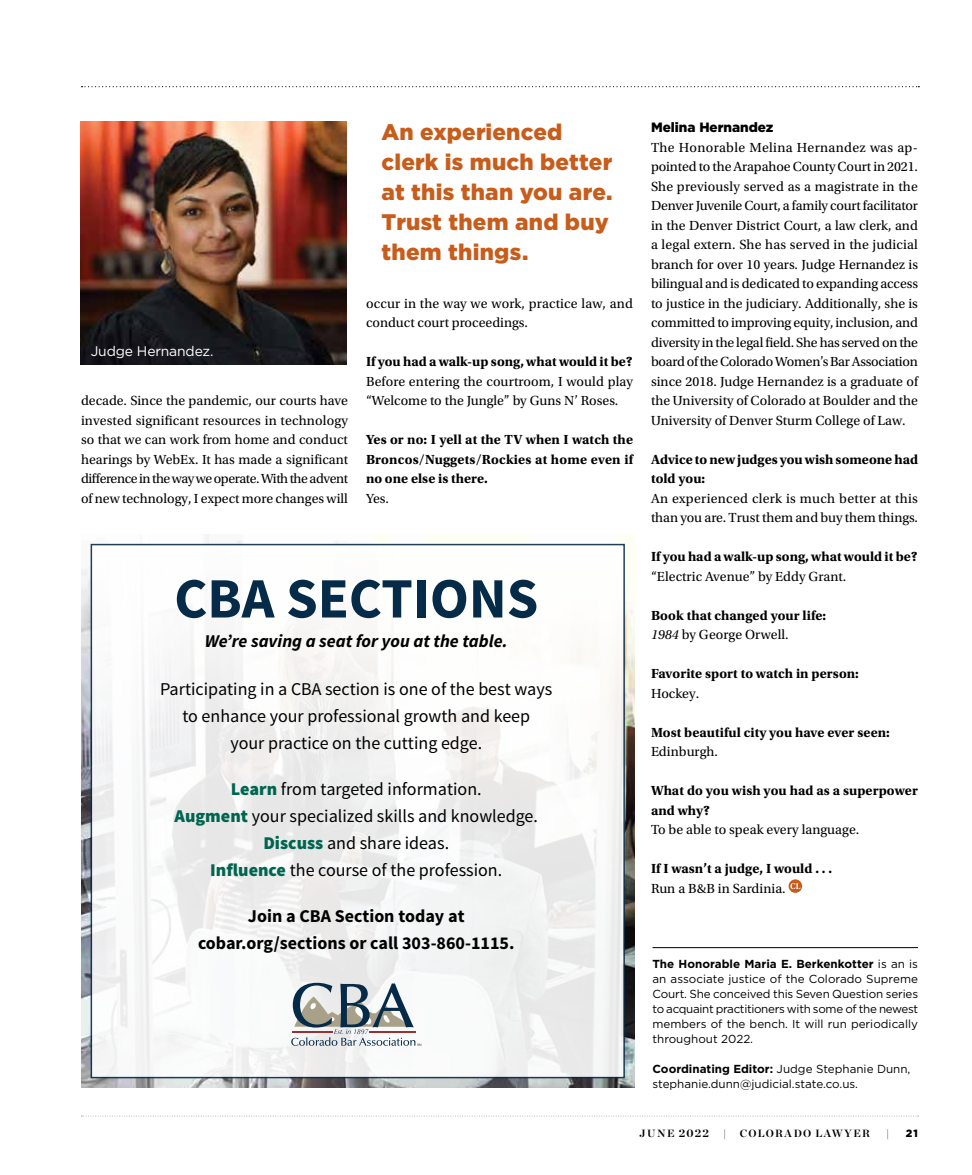
<style>
.page{position:relative;width:972px;height:1175px;background:#fff}
.page>*{position:absolute;margin:0;border:0;box-sizing:border-box;transform-origin:0 0}
.t1{font:700 57px "Source Sans Pro";color:#062b48}
.t2{font:900 22.5px/30px "Gotham";letter-spacing:.01em;color:#c85c1a}
.t3{font:18px/27px "Source Sans Pro";color:#000;text-align:center}
.t4{font:700 18px/27px "Source Sans Pro";color:#000;text-align:center}
.t5{font:italic 700 18px "Source Sans Pro";color:#000}
.t6{font:13.8px/19.5px "Utopia Std";letter-spacing:.005em;color:#000}
.t7{font:700 13.8px/19.5px "Utopia Std";letter-spacing:.005em;color:#000}
.t8{font:13.8px "Gotham";letter-spacing:-.01em;color:#fff}
.t9{font:900 13.5px "Gotham";color:#000}
.t10{font:11.7px/15px "Gotham";color:#000;text-align:justify}
.t11{font:700 10.5px "Chronicle Display";letter-spacing:.12em;color:#000}
.t12{font:700 10.5px "Chronicle Display";letter-spacing:.14em;color:#000}
.t13{font:900 10.5px "Gotham";color:#000}
.s1{font-weight:900;color:#006550}
.s2{font-weight:400;font-style:italic}
.s3{font-weight:400}
.s4{font-weight:700}
.s5{font-size:11.25px}
</style>
<div class="page">
<svg style="left:81px;top:1115px;width:838px;height:1px"></svg>
<svg style="left:82px;top:86px;width:837px;height:1px"></svg>
<div style="left:789px;top:879px;width:13px;height:13px;background:#c85c1a;border-radius:50%"></div>
<svg style="left:790px;top:883px;width:10px;height:6px"></svg>
<img style="left:81px;top:534px;width:553px;height:554px">
<svg style="left:94px;top:547px;width:528px;height:528px"></svg>
<div style="left:91px;top:544px;width:534px;height:534px;border:2px solid #062b48"></div>
<svg style="left:291px;top:982px;width:130px;height:63px"></svg>
<img style="left:81px;top:122px;width:266px;height:242px">
<hr style="left:652px;top:947px;width:266px;height:1px;background:#000">
<p class="t8" style="left:91px;top:342px;width:124px">Judge Hernandez.</p>
<p class="t6" style="left:81px;top:391px;width:269px;text-align:justify">decade. Since the pandemic, our courts have invested significant resources in technology so that we can work from home and conduct hearings by WebEx. It has made a significant difference in the way we operate. With the advent of new technology, I expect more changes will</p>
<h2 class="t2" style="left:382px;top:117px;width:233px">An experienced clerk is much better at this than you are.<br>Trust them and buy them things.</h2>
<p class="t6" style="left:366px;top:293px;width:269px">occur in the way we work, practice law, and conduct court proceedings.</p>
<p class="t7" style="left:366px;top:352px;width:268px">If you had a walk-up song, what would it be?</p>
<p class="t6" style="left:366px;top:371px;width:269px">Before entering the courtroom, I would play “Welcome to the Jungle” by Guns N’ Roses.</p>
<p class="t7" style="left:366px;top:430px;width:269px;text-align:justify">Yes or no: I yell at the TV when I watch the Broncos/Nuggets/Rockies at home even if no one else is there.</p>
<p class="t6" style="left:366px;top:488px;width:24px">Yes.</p>
<h1 class="t1" style="left:174px;top:562px;width:366px">CBA SECTIONS</h1>
<h3 class="t5" style="left:205px;top:629px;width:305px">We’re saving a seat for you at the table.</h3>
<h3 class="t3" style="left:160px;top:675px;width:394px">Participating in a CBA section is one of the best ways to enhance your professional growth and keep<br>your practice on the cutting edge.</h3>
<h3 class="t3" style="left:175px;top:776px;width:365px"><span class="s1">Learn</span> from targeted information.<br><span class="s1">Augment</span> your specialized skills and knowledge.<br><span class="s1">Discuss</span> and share ideas.<br><span class="s1">Influence</span> the course of the profession.</h3>
<h3 class="t4" style="left:198px;top:902px;width:318px">Join a CBA Section today at cobar.org/sections or call 303-860-1115.</h3>
<p class="t9" style="left:651px;top:118px;width:124px">Melina Hernandez</p>
<p class="t6" style="left:651px;top:138px;width:269px;text-align:justify">The Honorable Melina Hernandez was ap&shy;pointed to the Arapahoe County Court in 2021.<br>She previously served as a magistrate in the Denver Juvenile Court, a family court facilitator in the Denver District Court, a law clerk, and a legal extern. She has served in the judicial branch for over 10 years. Judge Hernandez is bilingual and is dedicated to expanding access to justice in the judiciary. Additionally, she is committed to improving equity, inclusion, and diversity in the legal field. She has served on the board of the Colorado Women’s Bar Association since 2018. Judge Hernandez is a graduate of the University of Colorado at Boulder and the University of Denver Sturm College of Law.</p>
<p class="t7" style="left:651px;top:449px;width:269px">Advice to new judges you wish someone had told you:</p>
<p class="t6" style="left:651px;top:488px;width:269px">An experienced clerk is much better at this than you are. Trust them and buy them things.</p>
<p class="t7" style="left:651px;top:547px;width:268px">If you had a walk-up song, what would it be?</p>
<p class="t6" style="left:651px;top:566px;width:197px">“Electric Avenue” by Eddy Grant.</p>
<p class="t7" style="left:651px;top:605px;width:177px">Book that changed your life:<br><span class="s2">1984</span> <span class="s3">by George Orwell.</span></p>
<p class="t7" style="left:651px;top:664px;width:209px">Favorite sport to watch in person:</p>
<p class="t6" style="left:651px;top:683px;width:50px">Hockey.</p>
<p class="t7" style="left:651px;top:722px;width:240px">Most beautiful city you have ever seen:</p>
<p class="t6" style="left:651px;top:742px;width:68px">Edinburgh.</p>
<p class="t7" style="left:651px;top:781px;width:269px">What do you wish you had as a superpower and why?</p>
<p class="t6" style="left:651px;top:820px;width:210px">To be able to speak every language.</p>
<p class="t7" style="left:651px;top:859px;width:183px">If I wasn’t a judge, I would . . .</p>
<p class="t6" style="left:651px;top:878px;width:136px">Run a B&amp;B in Sardinia.</p>
<p class="t10" style="left:652px;top:956px;width:267px"><span class="s4">The Honorable Maria E. Berkenkotter</span> is an is an associate justice of the Colorado Supreme Court. She conceived this Seven Question series to acquaint practitioners with some of the newest members of the bench. It will run periodically throughout 2022.</p>
<p class="t10" style="left:652px;top:1061px;width:259px"><span class="s4">Coordinating Editor:</span> Judge Stephanie Dunn, stephanie.dunn@judicial.state.co.us.</p>
<p class="t12" style="left:640px;top:1125px;width:71px">JUNE <span class="s5">2022</span></p>
<p class="t12" style="left:723px;top:1125px;width:5px">|</p>
<p class="t11" style="left:740px;top:1125px;width:132px">COLORADO LAWYER</p>
<p class="t12" style="left:886px;top:1125px;width:5px">|</p>
<p class="t13" style="left:906px;top:1126px;width:14px">21</p>
</div>
